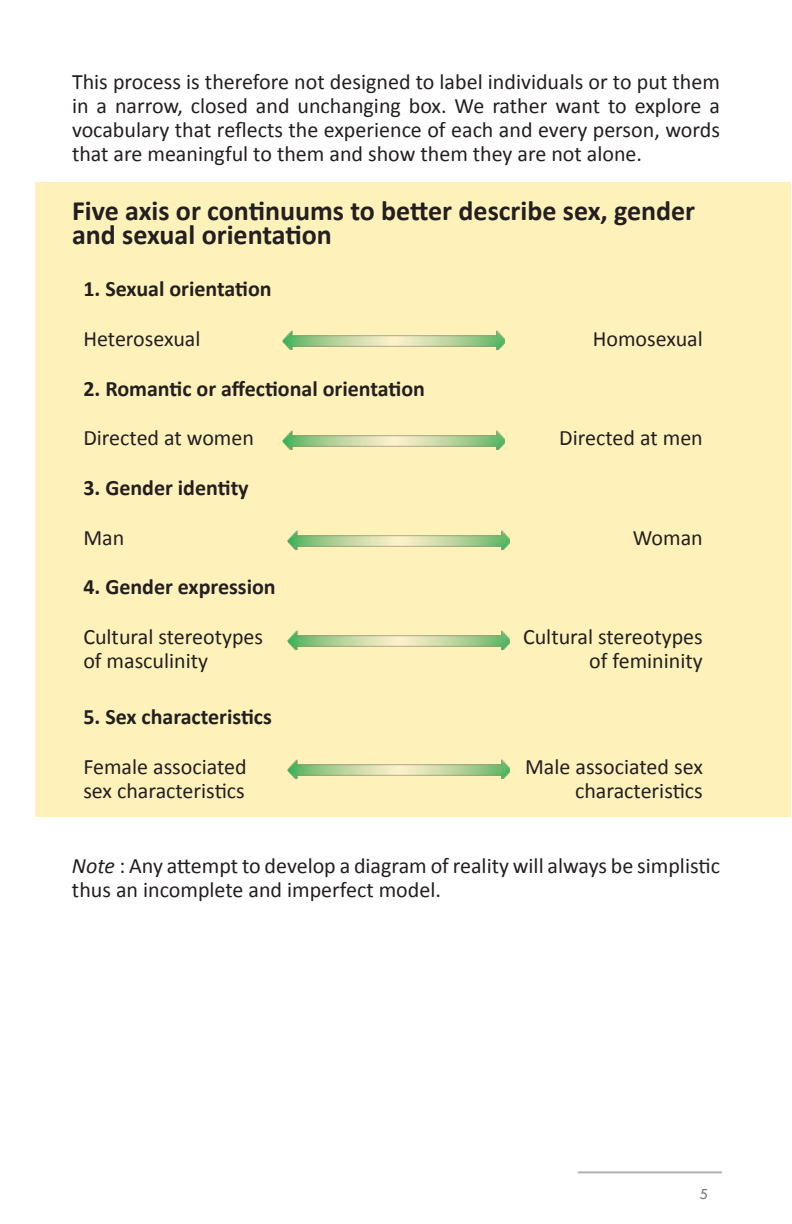
<style>
.page{position:relative;width:792px;height:1224px;background:#fff}
.page>*{position:absolute;margin:0;border:0;box-sizing:border-box;transform-origin:0 0}
.t1{font:700 28px/24px "Calibri";color:#231f20}
.t2{font:22px/24px "Calibri";color:#231f20}
.t3{font:700 22px "Calibri";color:#231f20}
.t4{font:16px "Tw Cen";color:#7c7c7c}
.s1{font-style:italic}
</style>
<div class="page">
<hr style="left:578px;top:1171px;width:144px;height:2px;background:#5e5c60">
<div style="left:35px;top:183px;width:756px;height:634px;background:#fef1ba"></div>
<img style="left:283px;top:331px;width:222px;height:19px">
<img style="left:283px;top:430px;width:222px;height:20px">
<img style="left:287px;top:630px;width:222px;height:19px">
<img style="left:287px;top:530px;width:222px;height:20px">
<img style="left:287px;top:759px;width:222px;height:19px">
<p class="t2" style="left:72px;top:71px;width:649px;text-align:justify">This process is therefore not designed to label individuals or to put them in a narrow, closed and unchanging box. We rather want to explore a vocabulary that reflects the experience of each and every person, words that are meaningful to them and show them they are not alone.</p>
<p class="t1" style="left:72px;top:198px;width:625px">Five axis or continuums to better describe sex, gender and sexual orientation</p>
<p class="t3" style="left:83px;top:275px;width:190px">1. Sexual orientation</p>
<p class="t2" style="left:83px;top:328px;width:119px">Heterosexual</p>
<p class="t2" style="left:593px;top:328px;width:112px">Homosexual</p>
<p class="t3" style="left:83px;top:374px;width:343px">2. Romantic or affectional orientation</p>
<p class="t2" style="left:83px;top:427px;width:172px">Directed at women</p>
<p class="t2" style="left:559px;top:427px;width:145px">Directed at men</p>
<p class="t3" style="left:83px;top:474px;width:167px">3. Gender identity</p>
<p class="t2" style="left:83px;top:527px;width:42px">Man</p>
<p class="t2" style="left:633px;top:527px;width:71px">Woman</p>
<p class="t3" style="left:83px;top:573px;width:194px">4. Gender expression</p>
<p class="t2" style="left:83px;top:626px;width:181px">Cultural stereotypes of masculinity</p>
<p class="t2" style="left:523px;top:626px;width:181px;text-align:right">Cultural stereotypes of femininity</p>
<p class="t3" style="left:83px;top:703px;width:190px">5. Sex characteristics</p>
<p class="t2" style="left:83px;top:756px;width:165px">Female associated sex characteristics</p>
<p class="t2" style="left:525px;top:756px;width:179px;text-align:right">Male associated sex characteristics</p>
<p class="t2" style="left:72px;top:853px;width:650px"><span class="s1">Note</span> : Any attempt to develop a diagram of reality will always be simplistic thus an incomplete and imperfect model.</p>
<p class="t4" style="left:699px;top:1184px;width:10px">5</p>
</div>
